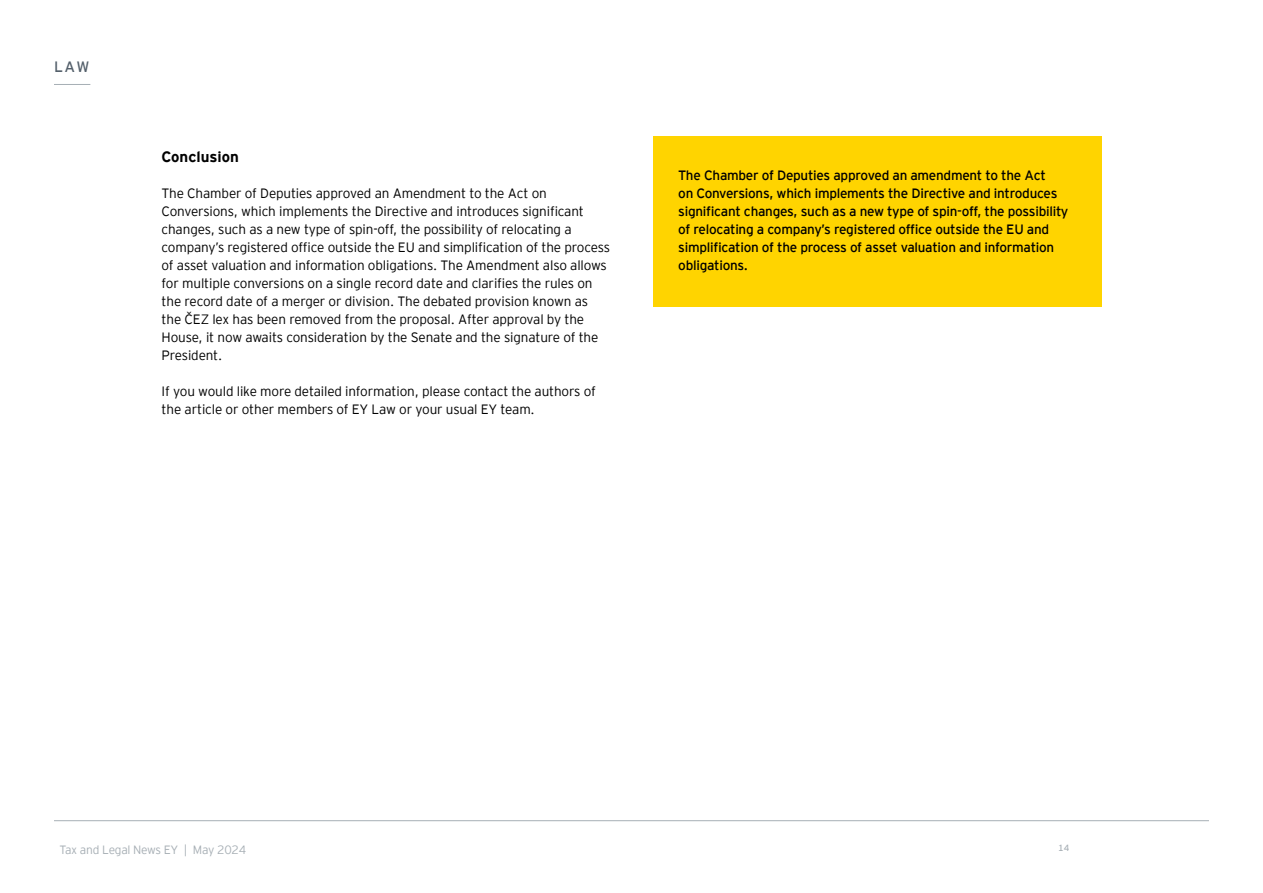
<style>
.page{position:relative;width:1263px;height:893px;background:#fff}
.page>*{position:absolute;margin:0;border:0;box-sizing:border-box;transform-origin:0 0}
.t1{font:700 15px "EY Interstate";color:#000}
.t2{font:15px "EY Interstate";color:#54606b}
.t3{font:300 13.5px/18px "EY Interstate";letter-spacing:-.01em;color:#000}
.t4{font:13.5px/18px "EY Interstate";letter-spacing:-.02em;color:#000}
.t5{font:300 12px "EY Interstate";letter-spacing:-.02em;color:#a7afb5}
.t6{font:9px "EY Interstate";color:#a7afb5}
</style>
<div class="page">
<hr style="left:54px;top:820px;width:1155px;height:1px;background:#a7afb5">
<div style="left:653px;top:136px;width:448px;height:170px;background:#ffd400"></div>
<hr style="left:54px;top:84px;width:36px;height:1px;background:#a7afb5">
<p class="t2" style="left:54px;top:56px;width:37px">LAW</p>
<p class="t1" style="left:162px;top:146px;width:79px">Conclusion</p>
<p class="t3" style="left:162px;top:183px;width:450px">The Chamber of Deputies approved an Amendment to the Act on Conversions, which implements the Directive and introduces significant changes, such as a new type of spin-off, the possibility of relocating a company’s registered office outside the EU and simplification of the process of asset valuation and information obligations. The Amendment also allows for multiple conversions on a single record date and clarifies the rules on the record date of a merger or division. The debated provision known as the ČEZ lex has been removed from the proposal. After approval by the House, it now awaits consideration by the Senate and the signature of the President.</p>
<p class="t3" style="left:162px;top:381px;width:436px">If you would like more detailed information, please contact the authors of the article or other members of EY Law or your usual EY team.</p>
<p class="t4" style="left:678px;top:165px;width:392px">The Chamber of Deputies approved an amendment to the Act<br>on Conversions, which implements the Directive and introduces significant changes, such as a new type of spin-off, the possibility of relocating a company’s registered office outside the EU and simplification of the process of asset valuation and information obligations.</p>
<p class="t5" style="left:60px;top:841px;width:188px">Tax and Legal News EY | May 2024</p>
<p class="t6" style="left:1058px;top:842px;width:12px">14</p>
</div>
